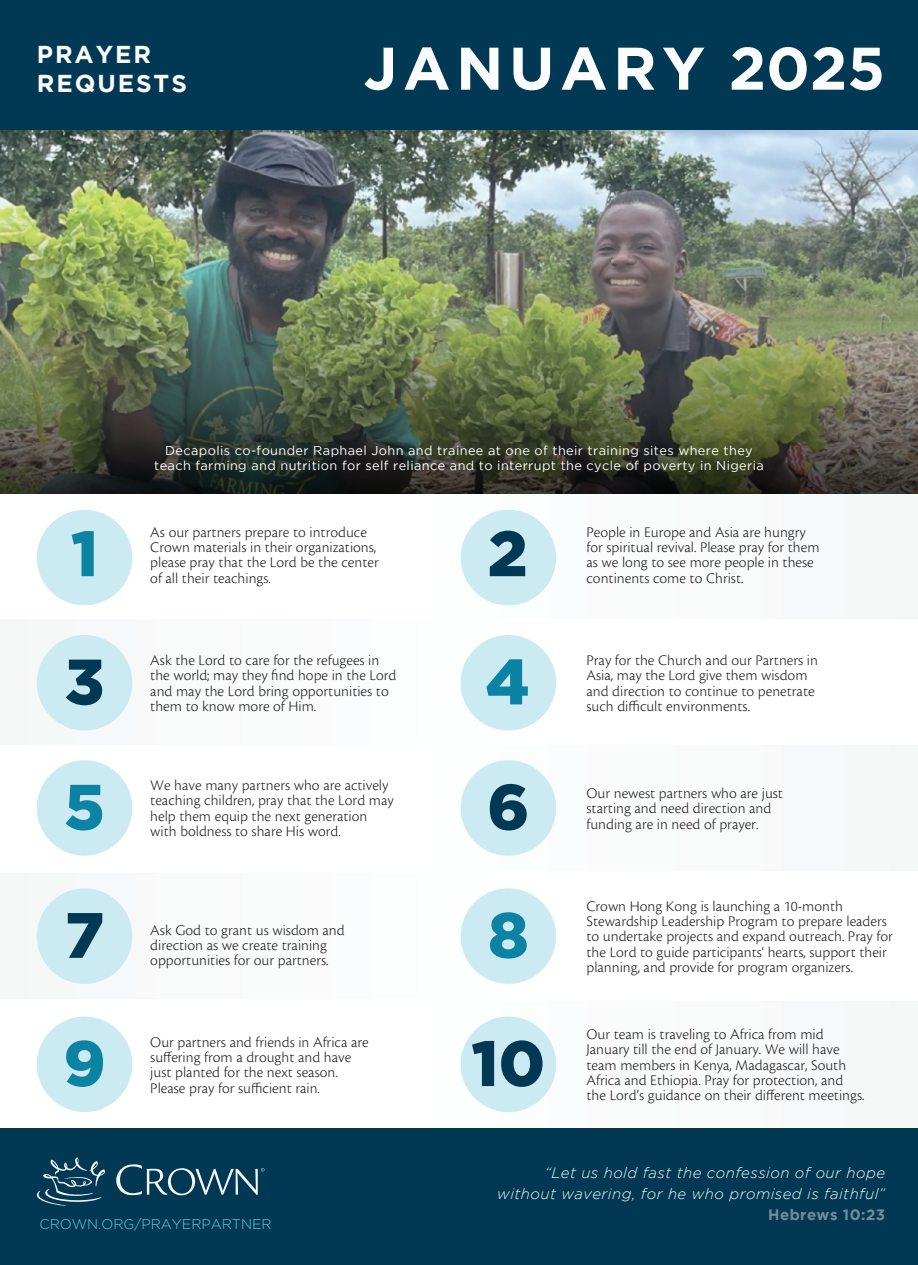
<style>
.page{position:relative;width:918px;height:1265px;background:#fff}
.page>*{position:absolute;margin:0;border:0;box-sizing:border-box;transform-origin:0 0}
.t1{font:900 63.9px "Gotham";color:#013955}
.t2{font:900 63.9px "Gotham";color:#0d83a3}
.t3{font:700 60px "Gotham";letter-spacing:.095em;color:#fbfcfe}
.t4{font:700 24.45px/29.2px "Gotham";letter-spacing:.08em;color:#fbfbfd}
.t5{font:15.3px/15.3px "Cronos Pro Lt Capt";color:#211d1e}
.t6{font:italic 300 15px/21.3px "Gotham";letter-spacing:.03em;color:#f5f7f8;text-align:right}
.t7{font:700 15px "Gotham";letter-spacing:.03em;color:#778a9f}
.t8{font:300 13.95px "Gotham";color:#67cbdc}
.t9{font:12.75px/15px "Gotham";letter-spacing:.03em;color:#fff;text-align:center}
</style>
<div class="page">
<img style="left:0;top:129px;width:918px;height:365px">
<div style="left:0;top:1126px;width:918px;height:138px;background:#013955"></div>
<div style="left:0;top:0;width:918px;height:129px;background:#013955"></div>
<div style="left:461px;top:1016px;width:95px;height:95px;background:#cceaf2;border-radius:50%"></div>
<div style="left:461px;top:888px;width:95px;height:95px;background:#cceaf2;border-radius:50%"></div>
<div style="left:461px;top:760px;width:95px;height:95px;background:#cceaf2;border-radius:50%"></div>
<div style="left:461px;top:635px;width:95px;height:95px;background:#cceaf2;border-radius:50%"></div>
<div style="left:461px;top:509px;width:95px;height:96px;background:#cceaf2;border-radius:50%"></div>
<div style="left:37px;top:1016px;width:95px;height:95px;background:#cceaf2;border-radius:50%"></div>
<div style="left:37px;top:888px;width:95px;height:95px;background:#cceaf2;border-radius:50%"></div>
<div style="left:37px;top:760px;width:95px;height:95px;background:#cceaf2;border-radius:50%"></div>
<div style="left:37px;top:635px;width:95px;height:95px;background:#cceaf2;border-radius:50%"></div>
<div style="left:37px;top:509px;width:95px;height:96px;background:#cceaf2;border-radius:50%"></div>
<svg style="left:36px;top:1157px;width:69px;height:48px"></svg>
<svg style="left:116px;top:1164px;width:149px;height:31px"></svg>
<h3 class="t4" style="left:37px;top:39px;width:152px">PRAYER<br>REQUESTS</h3>
<h2 class="t3" style="left:364px;top:34px;width:523px">JANUARY 2025</h2>
<p class="t9" style="left:154px;top:442px;width:611px">Decapolis co-founder Raphael John and trainee at one of their training sites where they teach farming and nutrition for self reliance and to interrupt the cycle of poverty in Nigeria</p>
<p class="t5" style="left:150px;top:524px;width:230px">As our partners prepare to introduce Crown materials in their organizations, please pray that the Lord be the center of all their teachings.</p>
<h1 class="t2" style="left:71px;top:516px;width:28px">1</h1>
<h1 class="t1" style="left:488px;top:516px;width:41px">2</h1>
<p class="t5" style="left:150px;top:652px;width:248px">Ask the Lord to care for the refugees in the world; may they find hope in the Lord and may the Lord bring opportunities to them to know more of Him.</p>
<h1 class="t1" style="left:65px;top:644px;width:41px">3</h1>
<h1 class="t2" style="left:486px;top:644px;width:46px">4</h1>
<p class="t5" style="left:150px;top:777px;width:245px">We have many partners who are actively teaching children, pray that the Lord may help them equip the next generation with boldness to share His word.</p>
<h1 class="t2" style="left:64px;top:770px;width:42px">5</h1>
<h1 class="t1" style="left:487px;top:770px;width:44px">6</h1>
<h1 class="t1" style="left:65px;top:898px;width:41px">7</h1>
<h1 class="t2" style="left:488px;top:898px;width:42px">8</h1>
<p class="t5" style="left:150px;top:922px;width:196px">Ask God to grant us wisdom and direction as we create training opportunities for our partners.</p>
<p class="t5" style="left:587px;top:524px;width:235px">People in Europe and Asia are hungry for spiritual revival. Please pray for them as we long to see more people in these continents come to Christ.</p>
<p class="t5" style="left:587px;top:652px;width:233px">Pray for the Church and our Partners in Asia, may the Lord give them wisdom and direction to continue to penetrate such difficult environments.</p>
<p class="t5" style="left:587px;top:785px;width:198px">Our newest partners who are just starting and need direction and funding are in need of prayer.</p>
<p class="t5" style="left:587px;top:898px;width:308px">Crown Hong Kong is launching a 10-month Stewardship Leadership Program to prepare leaders to undertake projects and expand outreach. Pray for the Lord to guide participants' hearts, support their planning, and provide for program organizers.</p>
<p class="t5" style="left:150px;top:1033px;width:220px">Our partners and friends in Africa are suffering from a drought and have just planted for the next season.<br>Please pray for sufficient rain.</p>
<p class="t5" style="left:587px;top:1026px;width:279px">Our team is traveling to Africa from mid January till the end of January. We will have team members in Kenya, Madagascar, South Africa and Ethiopia. Pray for protection, and the Lord’s guidance on their different meetings.</p>
<h1 class="t2" style="left:63px;top:1026px;width:44px">9</h1>
<h1 class="t1" style="left:471px;top:1026px;width:75px">10</h1>
<p class="t8" style="left:40px;top:1216px;width:234px">CROWN.ORG/PRAYERPARTNER</p>
<p class="t6" style="left:497px;top:1161px;width:389px">“Let us hold fast the confession of our hope without wavering, for he who promised is faithful”</p>
<p class="t7" style="left:768px;top:1206px;width:118px">Hebrews 10:23</p>
</div>
